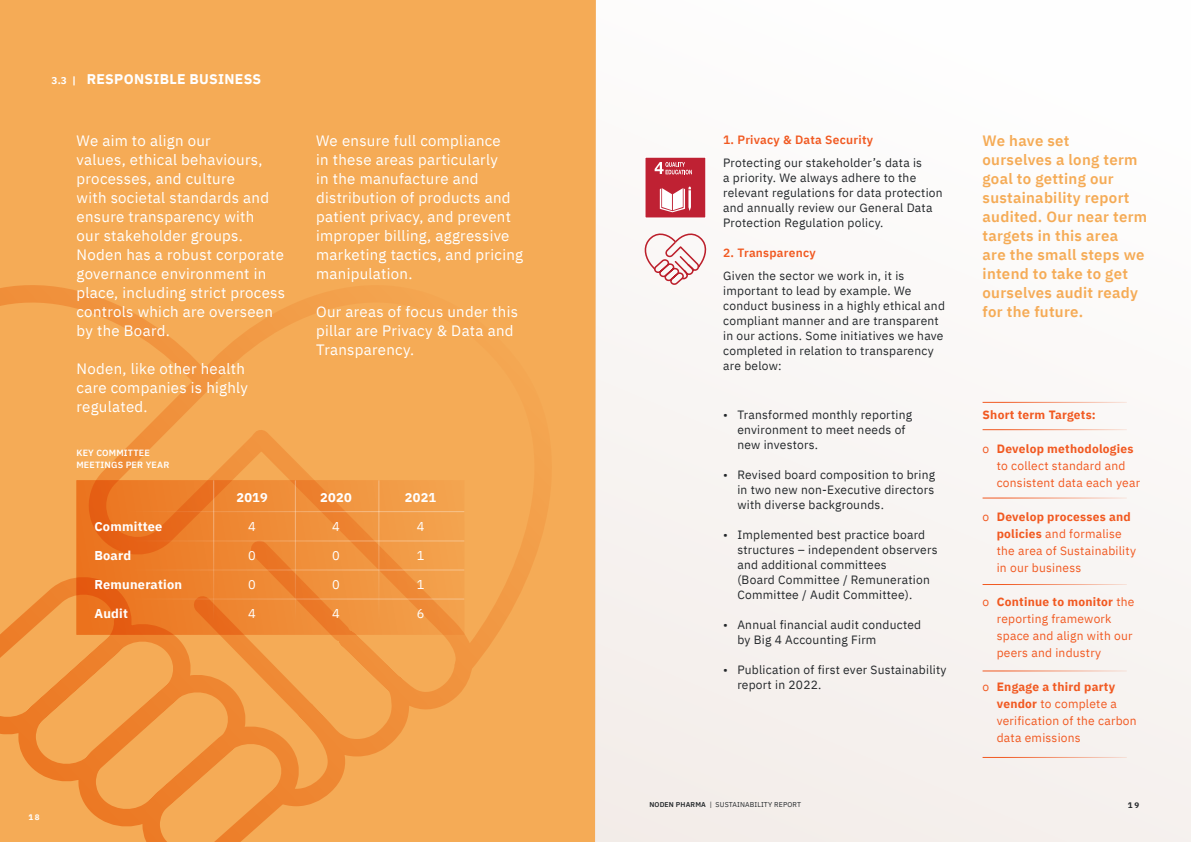
<style>
.page{position:relative;width:1191px;height:842px;background:#fff}
.page>*{position:absolute;margin:0;border:0;box-sizing:border-box;transform-origin:0 0}
.t1{font:15px/19px "IBM Plex Sans";letter-spacing:.02em;color:#fff}
.t2{font:600 15px/19px "IBM Plex Sans";letter-spacing:.02em;color:#f5ab56}
.t3{font:700 14px "IBM Plex Sans";letter-spacing:.02em;color:#fff}
.t4{font:700 12.8px "IBM Plex Sans";letter-spacing:.02em;color:#fff}
.t5{font:12.8px "IBM Plex Sans";color:#fff}
.t6{font:12px/15px "IBM Plex Sans";letter-spacing:.02em;color:#23272a}
.t7{font:12px/17px "IBM Plex Sans";letter-spacing:.02em;color:#f15921}
.t8{font:600 12px "IBM Plex Sans";letter-spacing:.02em;color:#f15921}
.t9{font:700 12px "IBM Plex Sans";letter-spacing:.02em;color:#f15921}
.t10{font:600 9px/12px "IBM Plex Sans";letter-spacing:.02em;color:#fff}
.t11{font:700 8px "IBM Plex Sans";color:#23272a}
.t12{font:700 8px "IBM Plex Sans";color:#fff}
.t13{font:7px "IBM Plex Sans";letter-spacing:.02em;color:#23272a}
.s1{font-size:10px}
.s2{font-weight:700}
.s3{font-weight:600}
</style>
<div class="page">
<div style="left:0;top:0;width:595px;height:842px;background:#f5ab56"></div>
<div style="left:595px;top:0;width:596px;height:842px;background:#f9f6f4"></div>
<svg style="left:99px;top:506px;width:446px;height:336px"></svg>
<svg style="left:0;top:285px;width:483px;height:533px"></svg>
<div style="left:644px;top:157px;width:62px;height:61px;background:#bf2133;border:1px solid #fff"></div>
<svg style="left:654px;top:162px;width:38px;height:12px"></svg>
<svg style="left:644px;top:187px;width:63px;height:98px"></svg>
<svg style="left:77px;top:480px;width:387px;height:155px"></svg>
<hr style="left:95px;top:511px;width:369px;height:1px;background:#fff">
<hr style="left:213px;top:480px;width:1px;height:155px;background:#fff">
<hr style="left:295px;top:480px;width:1px;height:155px;background:#fff">
<hr style="left:378px;top:480px;width:1px;height:155px;background:#fff">
<hr style="left:95px;top:541px;width:369px;height:1px;background:#fff">
<hr style="left:95px;top:570px;width:369px;height:1px;background:#fff">
<hr style="left:95px;top:599px;width:369px;height:1px;background:#fff">
<hr style="left:982px;top:429px;width:144px;height:1px;background:#f15921">
<hr style="left:982px;top:757px;width:144px;height:1px;background:#f15921">
<hr style="left:982px;top:670px;width:144px;height:1px;background:#f15921">
<hr style="left:982px;top:584px;width:144px;height:1px;background:#f15921">
<hr style="left:982px;top:497px;width:144px;height:1px;background:#f15921">
<hr style="left:982px;top:402px;width:144px;height:1px;background:#f15921">
<p class="t3" style="left:51px;top:68px;width:211px"><span class="s1">3.3 |</span> RESPONSIBLE BUSINESS</p>
<p class="t1" style="left:77px;top:130px;width:210px">We aim to align our<br>values, ethical behaviours, processes, and culture<br>with societal standards and ensure transparency with<br>our stakeholder groups.<br>Noden has a robust corporate governance environment in place, including strict process controls which are overseen by the Board.</p>
<p class="t1" style="left:77px;top:358px;width:173px">Noden, like other health care companies is highly regulated.</p>
<p class="t10" style="left:76px;top:446px;width:94px">KEY COMMITTEE<br>MEETINGS PER YEAR</p>
<p class="t4" style="left:94px;top:516px;width:70px">Committee</p>
<p class="t4" style="left:94px;top:545px;width:38px">Board</p>
<p class="t4" style="left:94px;top:574px;width:89px">Remuneration</p>
<p class="t4" style="left:94px;top:603px;width:35px">Audit</p>
<p class="t4" style="left:236px;top:487px;width:33px">2019</p>
<p class="t5" style="left:248px;top:516px;width:9px">4</p>
<p class="t5" style="left:248px;top:545px;width:9px">0</p>
<p class="t5" style="left:248px;top:574px;width:9px">0</p>
<p class="t5" style="left:248px;top:603px;width:9px">4</p>
<p class="t1" style="left:316px;top:130px;width:208px">We ensure full compliance<br>in these areas particularly<br>in the manufacture and distribution of products and patient privacy, and prevent improper billing, aggressive marketing tactics, and pricing manipulation.</p>
<p class="t1" style="left:316px;top:301px;width:203px">Our areas of focus under this pillar are Privacy &amp; Data and<br>Transparency.</p>
<p class="t4" style="left:320px;top:487px;width:33px">2020</p>
<p class="t5" style="left:332px;top:516px;width:9px">4</p>
<p class="t5" style="left:332px;top:545px;width:9px">0</p>
<p class="t5" style="left:332px;top:574px;width:9px">0</p>
<p class="t5" style="left:332px;top:603px;width:9px">4</p>
<p class="t4" style="left:405px;top:487px;width:33px">2021</p>
<p class="t5" style="left:417px;top:516px;width:9px">4</p>
<p class="t5" style="left:417px;top:545px;width:9px">1</p>
<p class="t5" style="left:417px;top:574px;width:9px">1</p>
<p class="t5" style="left:417px;top:603px;width:9px">6</p>
<p class="t12" style="left:28px;top:811px;width:13px">18</p>
<p class="t8" style="left:723px;top:130px;width:151px">1. Privacy &amp; Data Security</p>
<p class="t6" style="left:723px;top:154px;width:221px">Protecting our stakeholder’s data is<br>a priority. We always adhere to the relevant regulations for data protection and annually review our General Data Protection Regulation policy.</p>
<p class="t8" style="left:723px;top:243px;width:94px">2. Transparency</p>
<p class="t6" style="left:723px;top:267px;width:223px">Given the sector we work in, it is important to lead by example. We conduct business in a highly ethical and compliant manner and are transparent in our actions. Some initiatives we have completed in relation to transparency are below:</p>
<p class="t6" style="left:737px;top:406px;width:176px;text-indent:-14px">• Transformed monthly reporting environment to meet needs of new investors.</p>
<p class="t6" style="left:737px;top:466px;width:199px;text-align:justify;text-indent:-14px">• Revised board composition to bring in two new non-Executive directors with diverse backgrounds.</p>
<p class="t6" style="left:737px;top:526px;width:202px;text-indent:-14px">• Implemented best practice board structures – independent observers and additional committees<br>(Board Committee / Remuneration<br>Committee / Audit Committee).</p>
<p class="t6" style="left:737px;top:616px;width:185px;text-indent:-14px">• Annual financial audit conducted by Big 4 Accounting Firm</p>
<p class="t6" style="left:737px;top:661px;width:211px;text-indent:-14px">• Publication of first ever Sustainability report in 2022.</p>
<p class="t2" style="left:982px;top:130px;width:166px">We have set<br>ourselves a long term goal to getting our sustainability report audited. Our near term targets in this area<br>are the small steps we intend to take to get ourselves audit ready for the future.</p>
<p class="t9" style="left:982px;top:405px;width:115px">Short term Targets:</p>
<p class="t7" style="left:996px;top:439px;width:145px;text-indent:-14px">o <span class="s2">Develop methodologies </span>to collect standard and consistent data each year</p>
<p class="t7" style="left:996px;top:507px;width:141px;text-indent:-14px">o <span class="s2">Develop processes and policies</span> and formalise the area of Sustainability in our business</p>
<p class="t7" style="left:996px;top:592px;width:139px;text-indent:-14px">o <span class="s2">Continue to monitor</span> the reporting framework space and align with our peers and industry</p>
<p class="t7" style="left:996px;top:677px;width:141px;text-indent:-14px">o <span class="s2">Engage a third party vendor</span> to complete a verification of the carbon data emissions</p>
<p class="t13" style="left:649px;top:799px;width:153px"><span class="s3">NODEN PHARMA</span> | SUSTAINABILITY REPORT</p>
<p class="t11" style="left:1128px;top:799px;width:13px">19</p>
</div>
